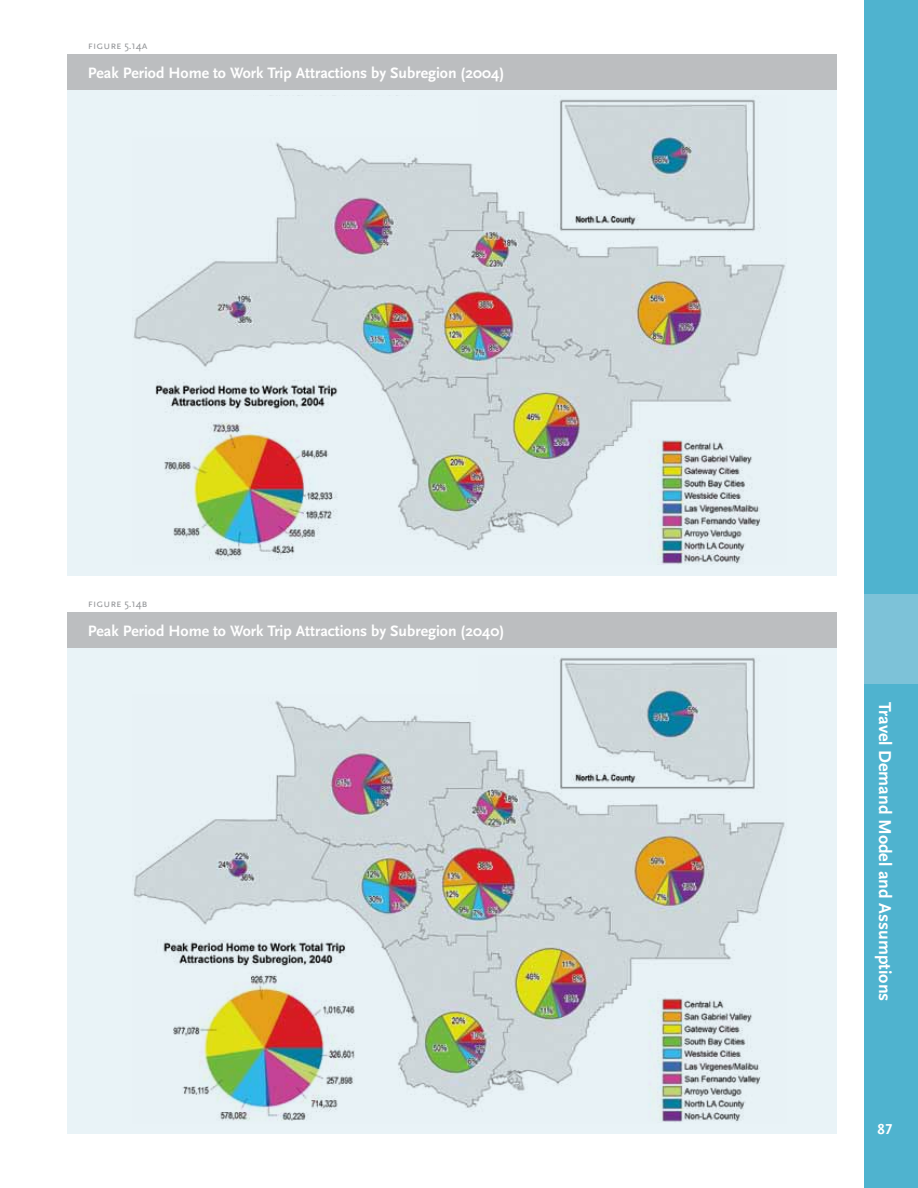
<style>
.page{position:relative;width:918px;height:1188px;background:#fff}
.page>*{position:absolute;margin:0;border:0;box-sizing:border-box;transform-origin:0 0}
.t1{font:700 18px "Scala Sans";color:#fff}
.t2{font:700 15.75px "Scala Sans";color:#fff}
.t3{font:700 15px "Scala Sans LF";color:#fff}
.t4{font:11.25px "Scala Sans Caps";color:#939598}
</style>
<div class="page">
<div style="left:864px;top:684px;width:54px;height:504px;background:#4fb3cf"></div>
<div style="left:864px;top:594px;width:54px;height:90px;background:#7dc2d8"></div>
<div style="left:864px;top:0;width:54px;height:594px;background:#4fb3cf"></div>
<div style="left:68px;top:648px;width:769px;height:486px;background:#e9f3f7"></div>
<div style="left:68px;top:90px;width:769px;height:486px;background:#e9f3f7"></div>
<div style="left:68px;top:54px;width:769px;height:36px;background:#bcbec0"></div>
<div style="left:68px;top:612px;width:769px;height:36px;background:#bcbec0"></div>
<img style="left:133px;top:99px;width:653px;height:466px">
<img style="left:133px;top:657px;width:653px;height:465px">
<div style="left:91px;top:96px;width:387px;height:41px;background:#e9f3f7"></div>
<div style="left:91px;top:653px;width:387px;height:41px;background:#e9f3f7"></div>
<p class="t4" style="left:88px;top:39px;width:61px">figure 5.14a</p>
<p class="t2" style="left:88px;top:64px;width:418px">Peak Period Home to Work Trip Attractions by Subregion (2004)</p>
<p class="t4" style="left:88px;top:597px;width:61px">figure 5.14b</p>
<p class="t2" style="left:88px;top:622px;width:418px">Peak Period Home to Work Trip Attractions by Subregion (2040)</p>
<p class="t1" style="left:895px;top:702px;width:301px;rotate:90deg">Travel Demand Model and Assumptions</p>
<p class="t3" style="left:878px;top:1121px;width:16px">87</p>
</div>
